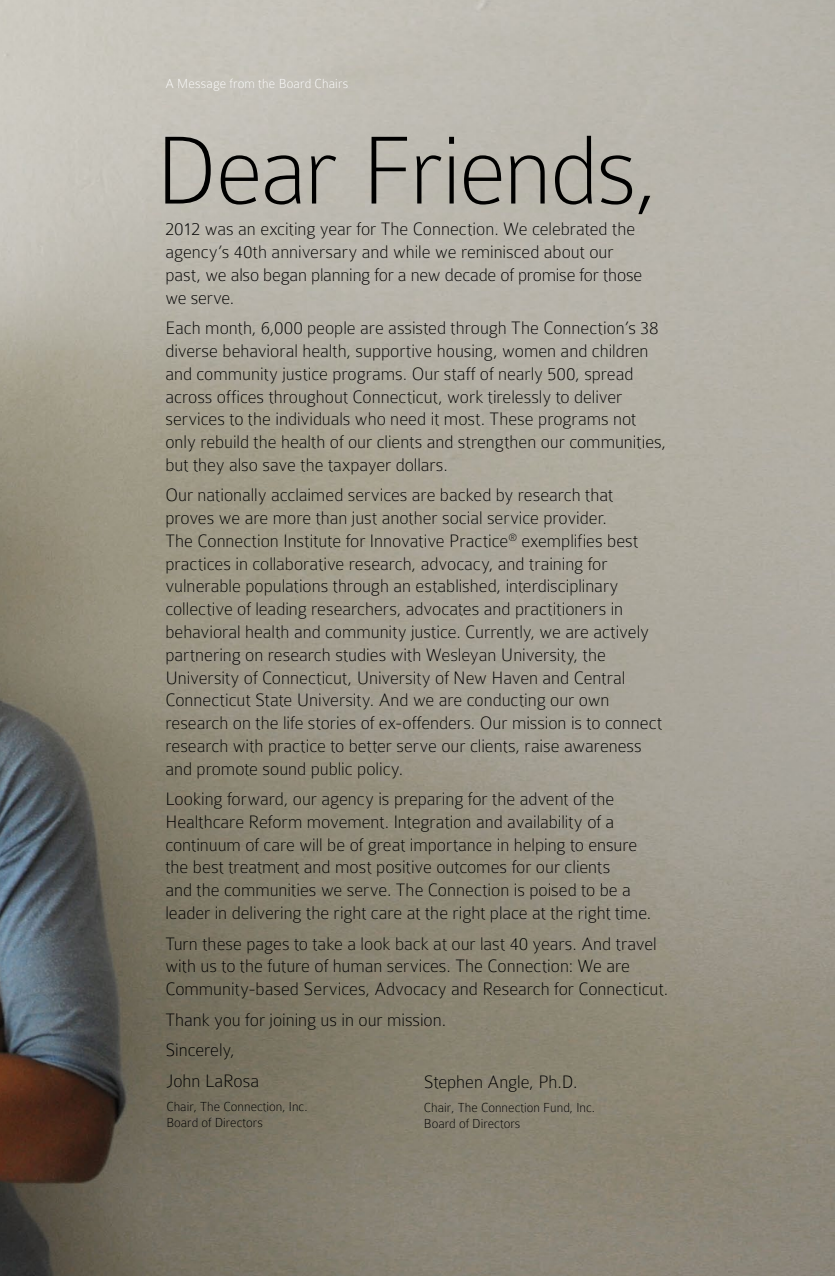
<style>
.page{position:relative;width:835px;height:1276px;background:#fff}
.page>*{position:absolute;margin:0;border:0;box-sizing:border-box;transform-origin:0 0}
.t1{font:100 103.08px "Colaborate";letter-spacing:-.02em;color:#000}
.t2{font:100 19.25px/22.8px "Colaborate";letter-spacing:-.005em;color:#000}
.t3{font:100 14px/15.8px "Colaborate";color:#000}
.t4{font:100 14px "Colaborate";letter-spacing:.01em;color:#fff}
</style>
<div class="page">
<img style="left:0;top:0;width:835px;height:1276px">
<p class="t4" style="left:165px;top:76px;width:184px">A Message from the Board Chairs</p>
<h1 class="t1" style="left:155px;top:117px;width:506px">Dear Friends,</h1>
<p class="t2" style="left:165px;top:218px;width:478px">2012 was an exciting year for The Connection. We celebrated the agency’s 40th anniversary and while we reminisced about our past, we also began planning for a new decade of promise for those we serve.</p>
<p class="t2" style="left:165px;top:317px;width:502px">Each month, 6,000 people are assisted through The Connection’s 38 diverse behavioral health, supportive housing, women and children and community justice programs. Our staff of nearly 500, spread across offices throughout Connecticut, work tirelessly to deliver services to the individuals who need it most. These programs not only rebuild the health of our clients and strengthen our communities, but they also save the taxpayer dollars.</p>
<p class="t2" style="left:165px;top:484px;width:498px">Our nationally acclaimed services are backed by research that proves we are more than just another social service provider.<br>The Connection Institute for Innovative Practice<sup>®</sup> exemplifies best practices in collaborative research, advocacy, and training for vulnerable populations through an established, interdisciplinary collective of leading researchers, advocates and practitioners in behavioral health and community justice. Currently, we are actively partnering on research studies with Wesleyan U niversity, the<br>U niversity of Connecticut, U niversity of New Haven and Central Connecticut State U niversity. And we are conducting our own research on the life stories of ex-offenders. Our mission is to connect research with practice to better serve our clients, raise awareness and promote sound public policy.</p>
<p class="t2" style="left:165px;top:787px;width:487px">Looking forward, our agency is preparing for the advent of the Healthcare Reform movement. Integration and availability of a continuum of care will be of great importance in helping to ensure the best treatment and most positive outcomes for our clients<br>and the communities we serve. The Connection is poised to be a leader in delivering the right care at the right place at the right time.</p>
<p class="t2" style="left:165px;top:932px;width:504px">Turn these pages to take a look back at our last 40 years. And travel with us to the future of human services. The Connection: We are<br>Community-based Services, Advocacy and Research for Connecticut.</p>
<p class="t2" style="left:165px;top:1004px;width:282px;line-height:30.6px">Thank you for joining us in our mission.<br>Sincerely,</p>
<p class="t2" style="left:166px;top:1070px;width:94px">John LaRosa</p>
<p class="t3" style="left:166px;top:1098px;width:143px">Chair, The Connection, Inc.<br>Board of Directors</p>
<p class="t2" style="left:424px;top:1071px;width:155px">Stephen Angle, Ph.D.</p>
<p class="t3" style="left:424px;top:1100px;width:173px">Chair, The Connection Fund, Inc.<br>Board of Directors</p>
</div>
